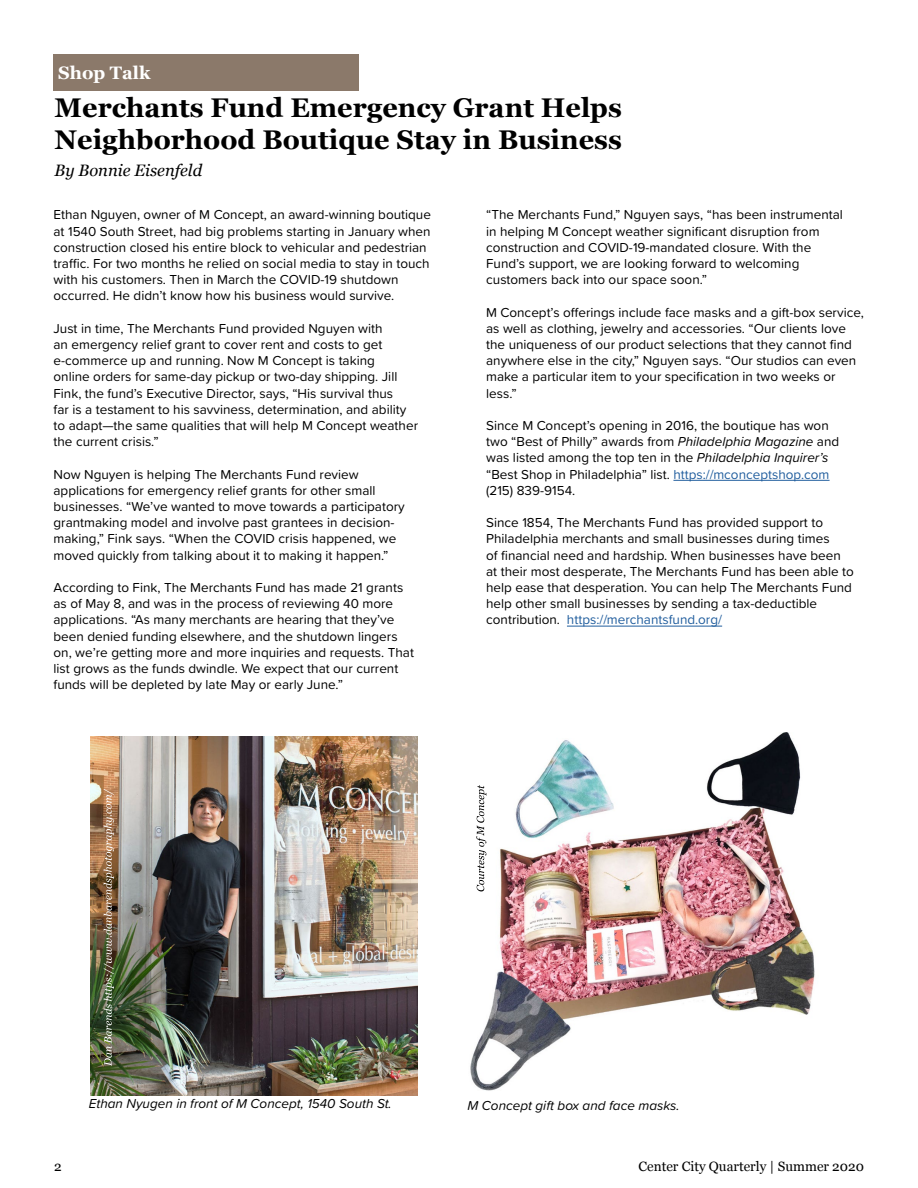
<style>
.page{position:relative;width:918px;height:1188px;background:#fff}
.page>*{position:absolute;margin:0;border:0;box-sizing:border-box;transform-origin:0 0}
.t1{font:700 27px/32.4px "Georgia";color:#000}
.t2{font:700 18px "Georgia";color:#fff}
.t3{font:italic 16.5px "Georgia";color:#000}
.t4{font:13.5px/16.2px "Proxima Soft";color:#000}
.t5{font:italic 13.5px "Proxima Soft";color:#000101}
.t6{font:13.5px "Georgia";color:#000}
.t7{font:italic 13.5px "Proxima Soft";color:#000}
.s1{font-style:italic}
.s2{color:#215e9e}
</style>
<div class="page">
<img style="left:90px;top:736px;width:327px;height:360px">
<img style="left:104px;top:789px;width:10px;height:277px">
<hr style="left:673px;top:480px;width:157px;height:1px;background:#215e9e">
<hr style="left:567px;top:626px;width:155px;height:1px;background:#215e9e">
<img style="left:470px;top:732px;width:345px;height:359px">
<svg style="left:476px;top:785px;width:10px;height:106px"></svg>
<div style="left:54px;top:54px;width:305px;height:37px;background:#8b796a"></div>
<h2 class="t2" style="left:58px;top:59px;width:94px">Shop Talk</h2>
<h1 class="t1" style="left:55px;top:90px;width:569px">Merchants Fund Emergency Grant Helps<br>Neighborhood Boutique Stay in Business</h1>
<p class="t3" style="left:55px;top:158px;width:149px">By Bonnie Eisenfeld</p>
<p class="t4" style="left:54px;top:206px;width:379px">Ethan Nguyen, owner of M Concept, an award-winning boutique at 1540 South Street, had big problems starting in January when construction closed his entire block to vehicular and pedestrian traffic. For two months he relied on social media to stay in touch with his customers. Then in March the COVID-19 shutdown occurred. He didn’t know how his business would survive.</p>
<p class="t4" style="left:54px;top:319px;width:366px">Just in time, The Merchants Fund provided Nguyen with<br>an emergency relief grant to cover rent and costs to get e-commerce up and running. Now M Concept is taking<br>online orders for same-day pickup or two-day shipping. Jill Fink, the fund’s Executive Director, says, “His survival thus<br>far is a testament to his savviness, determination, and ability to adapt—the same qualities that will help M Concept weather the current crisis.”</p>
<p class="t4" style="left:54px;top:465px;width:353px">Now Nguyen is helping The Merchants Fund review applications for emergency relief grants for other small businesses. “We’ve wanted to move towards a participatory grantmaking model and involve past grantees in decision&shy;making,” Fink says. “When the COVID crisis happened, we moved quickly from talking about it to making it happen.”</p>
<p class="t4" style="left:54px;top:579px;width:362px">According to Fink, The Merchants Fund has made 21 grants as of May 8, and was in the process of reviewing 40 more applications. “As many merchants are hearing that they’ve been denied funding elsewhere, and the shutdown lingers on, we’re getting more and more inquiries and requests. That list grows as the funds dwindle. We expect that our current funds will be depleted by late May or early June.”</p>
<p class="t4" style="left:486px;top:206px;width:358px">“The Merchants Fund,” Nguyen says, “has been instrumental in helping M Concept weather significant disruption from construction and COVID-19-mandated closure. With the Fund’s support, we are looking forward to welcoming customers back into our space soon.”</p>
<p class="t4" style="left:486px;top:303px;width:379px">M Concept’s offerings include face masks and a gift-box service, as well as clothing, jewelry and accessories. “Our clients love the uniqueness of our product selections that they cannot find anywhere else in the city,” Nguyen says. “Our studios can even make a particular item to your specification in two weeks or less.”</p>
<p class="t4" style="left:486px;top:417px;width:355px">Since M Concept’s opening in 2016, the boutique has won two “Best of Philly” awards from <span class="s1">Philadelphia Magazine</span> and was listed among the top ten in the <span class="s1">Philadelphia Inquirer’s </span>“Best Shop in Philadelphia” list. <span class="s2">https://mconceptshop.com </span>(215) 839-9154.</p>
<p class="t4" style="left:486px;top:514px;width:369px">Since 1854, The Merchants Fund has provided support to Philadelphia merchants and small businesses during times<br>of financial need and hardship. When businesses have been at their most desperate, The Merchants Fund has been able to help ease that desperation. You can help The Merchants Fund help other small businesses by sending a tax-deductible contribution. <span class="s2">https://merchantsfund.org/</span></p>
<p class="t5" style="left:89px;top:1093px;width:305px">Ethan Nyugen in front of M Concept, 1540 South St.</p>
<p class="t7" style="left:468px;top:1095px;width:214px">M Concept gift box and face masks.</p>
<p class="t6" style="left:54px;top:1157px;width:9px">2</p>
<p class="t6" style="left:639px;top:1157px;width:227px">Center City Quarterly | Summer 2020</p>
</div>
